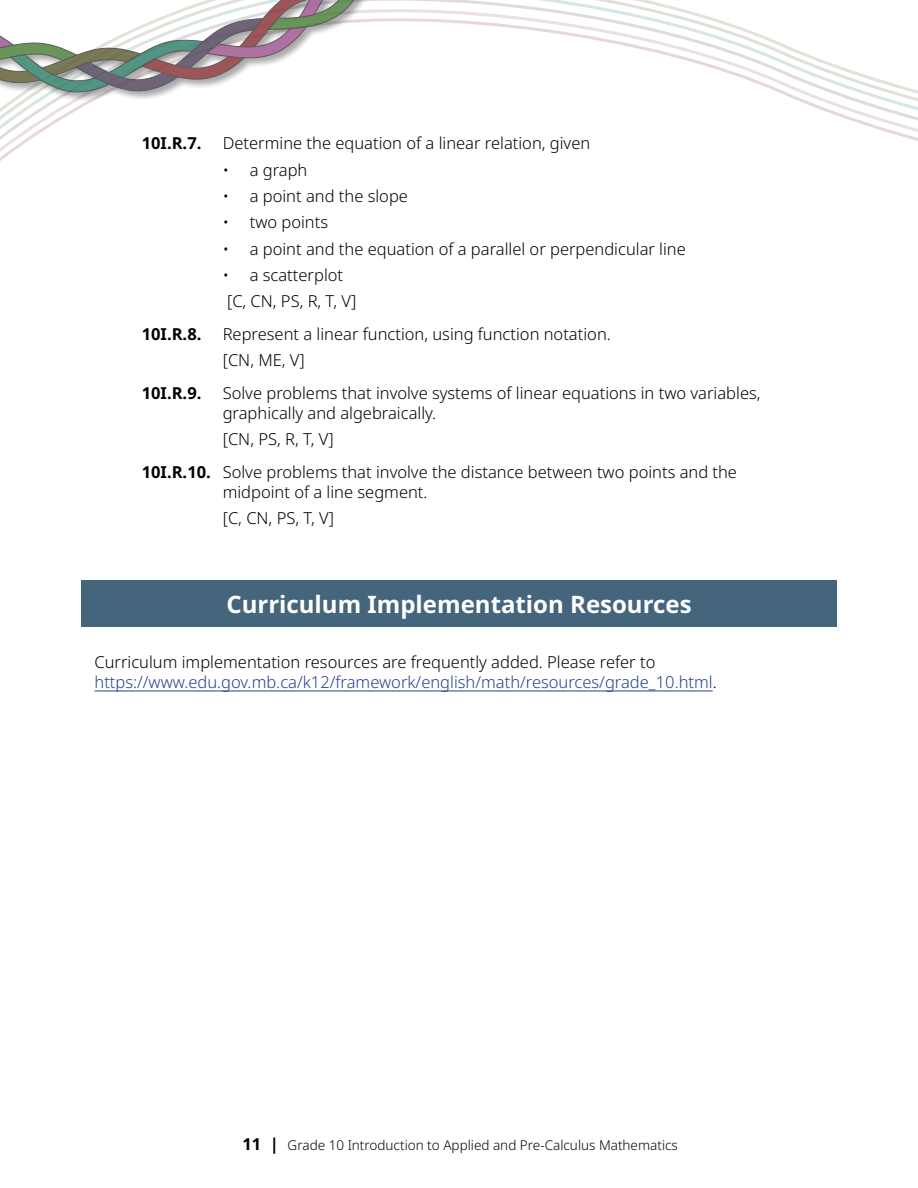
<style>
.page{position:relative;width:918px;height:1188px;background:#fff}
.page>*{position:absolute;margin:0;border:0;box-sizing:border-box;transform-origin:0 0}
.H2_White{font:700 24px "Noto Sans";color:#fff}
.Learning_Outcome{font:300 16.5px/19.8px "Noto Sans";color:#000}
.Paragraph{font:300 16.5px/19.8px "Noto Sans";color:#25408f}
.Learning_Outcome_End{font:300 16.5px "Noto Sans";color:#000}
.Learning_Outcome-2{font:700 16.5px "Noto Sans";color:#000}
.t1{font:300 13.5px "Noto Sans";color:#000}
.s1{font-weight:700}
.s2{color:#000}
.s3{font-weight:700;font-size:16.5px}
</style>
<div class="page">
<svg style="left:0;top:0;width:918px;height:161px"></svg>
<div style="left:0;top:0;width:515px;height:102px;background:#000;opacity:.4"></div>
<svg style="left:0;top:0;width:407px;height:96px"></svg>
<div style="left:81px;top:581px;width:756px;height:46px;background:#45657d"></div>
<hr style="left:94px;top:691px;width:619px;height:1px;background:#25408f">
<p class="Learning_Outcome-2" style="left:142px;top:132px;width:61px">10I.R.7.</p>
<p class="Learning_Outcome" style="left:223px;top:134px;width:369px">Determine the equation of a linear relation, given</p>
<p class="Learning_Outcome" style="left:223px;top:160px;width:86px">• a graph</p>
<p class="Learning_Outcome" style="left:223px;top:186px;width:187px">• a point and the slope</p>
<p class="Learning_Outcome" style="left:223px;top:213px;width:107px">• two points</p>
<p class="Learning_Outcome" style="left:223px;top:239px;width:465px">• a point and the equation of a parallel or perpendicular line</p>
<p class="Learning_Outcome" style="left:223px;top:265px;width:122px">• a scatterplot</p>
<p class="Learning_Outcome_End" style="left:227px;top:290px;width:131px">[C, CN, PS, R, T, V]</p>
<p class="Learning_Outcome-2" style="left:142px;top:322px;width:61px">10I.R.8.</p>
<p class="Learning_Outcome" style="left:223px;top:324px;width:390px">Represent a linear function, using function notation.</p>
<p class="Learning_Outcome_End" style="left:223px;top:349px;width:84px">[CN, ME, V]</p>
<p class="Learning_Outcome-2" style="left:142px;top:381px;width:61px">10I.R.9.</p>
<p class="Learning_Outcome" style="left:223px;top:383px;width:539px">Solve problems that involve systems of linear equations in two variables, graphically and algebraically.</p>
<p class="Learning_Outcome_End" style="left:223px;top:427px;width:112px">[CN, PS, R, T, V]</p>
<p class="Learning_Outcome" style="left:223px;top:462px;width:516px;text-indent:-81px"><span class="s1">10I.R.10.</span> Solve problems that involve the distance between two points and the midpoint of a line segment.</p>
<p class="Learning_Outcome_End" style="left:223px;top:506px;width:113px">[C, CN, PS, T, V]</p>
<h2 class="H2_White" style="left:226px;top:588px;width:467px">Curriculum Implementation Resources</h2>
<p class="Paragraph" style="left:94px;top:653px;width:624px"><span class="s2">Curriculum implementation resources are frequently added. Please refer to </span>https://www.edu.gov.mb.ca/k12/framework/english/math/resources/grade_10.html<span class="s2">.</span></p>
<p class="t1" style="left:243px;top:1135px;width:437px"><span class="s3">11 |</span> Grade 10 Introduction to Applied and Pre-Calculus Mathematics</p>
</div>
